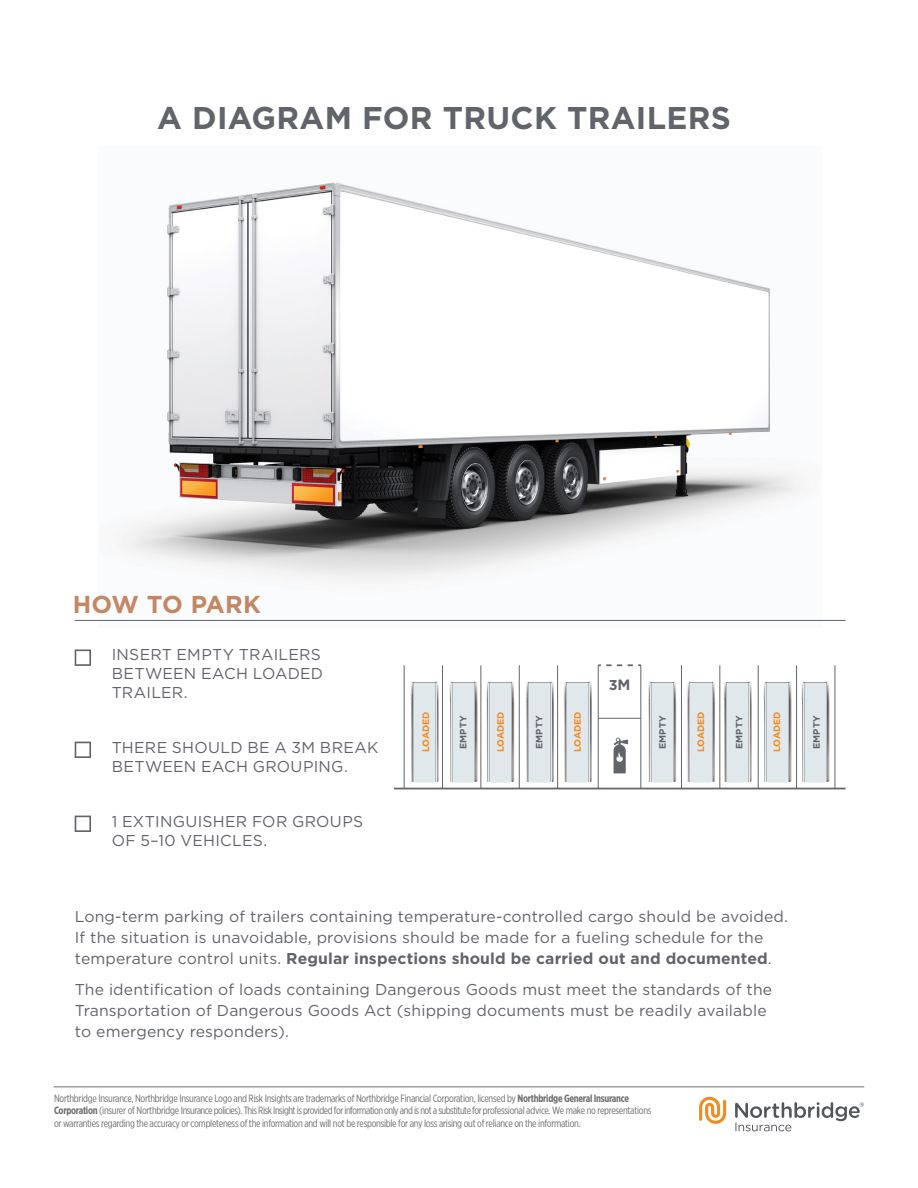
<style>
.page{position:relative;width:918px;height:1188px;background:#fff}
.page>*{position:absolute;margin:0;border:0;box-sizing:border-box;transform-origin:0 0}
.t1{font:700 31.35px "Gotham";letter-spacing:.01em;color:#61646a}
.t2{font:700 24.45px "Gotham";letter-spacing:-.005em;color:#c48763}
.t3{font:15.75px/18.9px "Gotham";letter-spacing:.01em;color:#61646a}
.t4{font:700 14.25px "Gotham";color:#61646a}
.t5{font:10.5px/12.6px "Gotham X Narrow";letter-spacing:-.025em;color:#6d6e71}
.t6{font:700 9.3px "Gotham";color:#f18a21}
.t7{font:700 9.3px "Gotham";color:#61646a}
.s1{font-size:15px}
.s2{font-weight:700}
</style>
<div class="page">
<hr style="left:54px;top:1086px;width:810px;height:1px;background:#6d6e71">
<img style="left:99px;top:182px;width:722px;height:438px">
<svg style="left:526px;top:681px;width:28px;height:101px"></svg>
<div style="left:528px;top:682px;width:24px;height:99px;background:#e1e8ec"></div>
<svg style="left:486px;top:681px;width:28px;height:101px"></svg>
<div style="left:489px;top:682px;width:23px;height:99px;background:#e1e8ec"></div>
<svg style="left:449px;top:681px;width:29px;height:101px"></svg>
<div style="left:452px;top:682px;width:23px;height:99px;background:#e1e8ec"></div>
<svg style="left:410px;top:681px;width:29px;height:101px"></svg>
<hr style="left:436px;top:682px;width:1px;height:99px;background:#000">
<div style="left:413px;top:682px;width:23px;height:99px;background:#e1e8ec"></div>
<svg style="left:564px;top:681px;width:28px;height:101px"></svg>
<hr style="left:589px;top:682px;width:1px;height:99px;background:#000">
<div style="left:566px;top:682px;width:23px;height:99px;background:#e1e8ec"></div>
<svg style="left:763px;top:681px;width:29px;height:101px"></svg>
<div style="left:766px;top:682px;width:23px;height:99px;background:#e1e8ec"></div>
<svg style="left:723px;top:681px;width:29px;height:101px"></svg>
<hr style="left:749px;top:682px;width:1px;height:99px;background:#000">
<div style="left:726px;top:682px;width:23px;height:99px;background:#e1e8ec"></div>
<svg style="left:687px;top:681px;width:28px;height:101px"></svg>
<div style="left:689px;top:682px;width:24px;height:99px;background:#e1e8ec"></div>
<svg style="left:648px;top:681px;width:28px;height:101px"></svg>
<div style="left:650px;top:682px;width:24px;height:99px;background:#e1e8ec"></div>
<svg style="left:801px;top:681px;width:29px;height:101px"></svg>
<div style="left:804px;top:682px;width:23px;height:99px;background:#e1e8ec"></div>
<svg style="left:613px;top:738px;width:15px;height:35px"></svg>
<hr style="left:394px;top:788px;width:452px;height:1px;background:#61646a">
<hr style="left:598px;top:665px;width:1px;height:124px;background:#61646a">
<hr style="left:442px;top:665px;width:1px;height:124px;background:#61646a">
<hr style="left:404px;top:665px;width:1px;height:124px;background:#61646a">
<hr style="left:557px;top:665px;width:1px;height:124px;background:#61646a">
<hr style="left:519px;top:665px;width:1px;height:124px;background:#61646a">
<hr style="left:480px;top:665px;width:1px;height:124px;background:#61646a">
<hr style="left:640px;top:665px;width:1px;height:124px;background:#61646a">
<hr style="left:796px;top:665px;width:1px;height:124px;background:#61646a">
<hr style="left:834px;top:665px;width:1px;height:124px;background:#61646a">
<hr style="left:681px;top:665px;width:1px;height:124px;background:#61646a">
<hr style="left:719px;top:665px;width:1px;height:124px;background:#61646a">
<hr style="left:758px;top:665px;width:1px;height:124px;background:#61646a">
<svg style="left:598px;top:664px;width:43px;height:2px"></svg>
<hr style="left:598px;top:718px;width:43px;height:1px;background:#61646a">
<hr style="left:75px;top:620px;width:771px;height:1px;background:#61646a">
<svg style="left:75px;top:649px;width:16px;height:17px"></svg>
<svg style="left:75px;top:742px;width:16px;height:16px"></svg>
<svg style="left:75px;top:816px;width:16px;height:16px"></svg>
<svg style="left:699px;top:1097px;width:27px;height:27px"></svg>
<svg style="left:735px;top:1102px;width:129px;height:29px"></svg>
<p class="t1" style="left:157px;top:97px;width:575px">A DIAGRAM FOR TRUCK TRAILERS</p>
<p class="t2" style="left:73px;top:588px;width:190px">HOW TO PARK</p>
<p class="t3" style="left:112px;top:645px;width:213px">INSERT EMPTY TRAILERS<br>BETWEEN EACH LOADED<br>TRAILER.</p>
<p class="t3" style="left:112px;top:738px;width:268px">THERE SHOULD BE A 3M BREAK<br>BETWEEN EACH GROUPING.</p>
<p class="t3" style="left:112px;top:812px;width:253px">1 EXTINGUISHER FOR GROUPS<br>OF 5–10 VEHICLES.</p>
<p class="t4" style="left:609px;top:675px;width:23px">3<span class="s1">M</span></p>
<p class="t6" style="left:695px;top:752px;width:42px;rotate:-90deg">LOADED</p>
<p class="t7" style="left:733px;top:749px;width:35px;rotate:-90deg">EMPTY</p>
<p class="t6" style="left:771px;top:752px;width:42px;rotate:-90deg">LOADED</p>
<p class="t6" style="left:420px;top:752px;width:42px;rotate:-90deg">LOADED</p>
<p class="t7" style="left:457px;top:749px;width:35px;rotate:-90deg">EMPTY</p>
<p class="t6" style="left:494px;top:752px;width:42px;rotate:-90deg">LOADED</p>
<p class="t7" style="left:533px;top:749px;width:35px;rotate:-90deg">EMPTY</p>
<p class="t6" style="left:571px;top:752px;width:42px;rotate:-90deg">LOADED</p>
<p class="t7" style="left:656px;top:749px;width:35px;rotate:-90deg">EMPTY</p>
<p class="t7" style="left:810px;top:749px;width:35px;rotate:-90deg">EMPTY</p>
<p class="t3" style="left:75px;top:906px;width:715px;line-height:21px">Long-term parking of trailers containing temperature-controlled cargo should be avoided.<br>If the situation is unavoidable, provisions should be made for a fueling schedule for the temperature control units. <span class="s2">Regular inspections should be carried out and documented</span>.</p>
<p class="t3" style="left:75px;top:979px;width:699px;line-height:21px">The identification of loads containing Dangerous Goods must meet the standards of the<br>Transportation of Dangerous Goods Act (shipping documents must be readily available to emergency responders).</p>
<p class="t5" style="left:54px;top:1092px;width:599px">Northbridge Insurance, Northbridge Insurance Logo and Risk Insights are trademarks of Northbridge Financial Corporation, licensed by <span class="s2">Northbridge General Insurance<br>Corporation</span> (insurer of Northbridge Insurance policies). This Risk Insight is provided for information only and is not a substitute for professional advice. We make no representations or warranties regarding the accuracy or completeness of the information and will not be responsible for any loss arising out of reliance on the information.</p>
</div>
